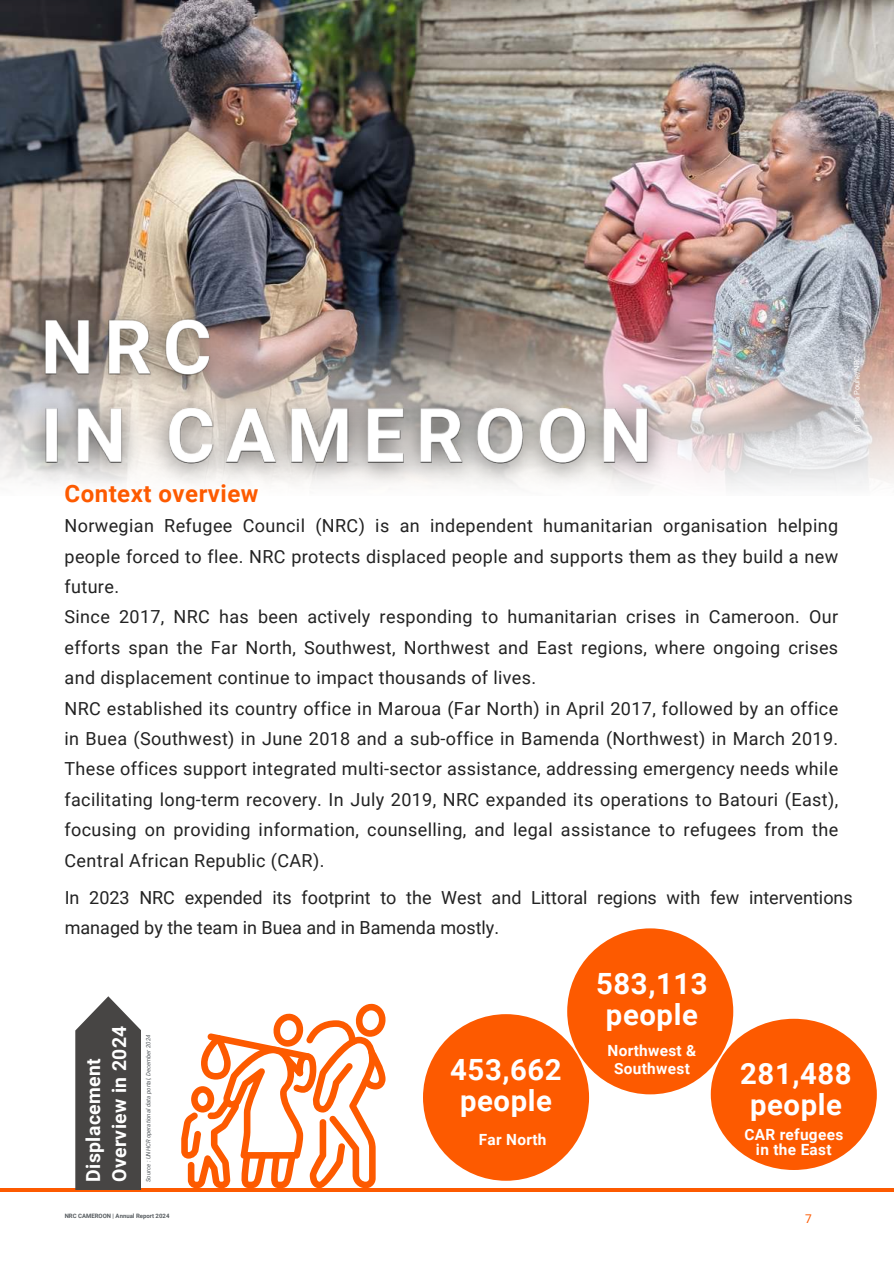
<style>
.page{position:relative;width:894px;height:1264px;background:#fff}
.page>*{position:absolute;margin:0;border:0;box-sizing:border-box;transform-origin:0 0}
.t1{font:700 29.25px/30.8px "Roboto";letter-spacing:.02em;color:#fff;text-align:center}
.t2{font:700 24px "Roboto";letter-spacing:.02em;color:#fd5a00}
.t3{font:700 19.35px/26.1px "Roboto";letter-spacing:.02em;color:#fff}
.t4{font:18px/30.3px "Roboto";letter-spacing:.02em;color:#222}
.t5{font:18px/30.3px "Roboto";color:#222}
.t6{font:700 15.45px/17.2px "Roboto";letter-spacing:.02em;color:#fff;text-align:center}
.t7{font:12px "Roboto";color:#fd5a00}
.t8{font:7.5px "Roboto";color:#fff}
.t9{font:italic 6px "Roboto";color:#555b5f}
.t10{font:700 6px "Roboto";color:#555b5f}
</style>
<div class="page">
<img style="left:0;top:0;width:893px;height:33px">
<hr style="left:0;top:1188px;width:893px;height:3px;background:#fd5a00">
<img style="left:0;top:33px;width:893px;height:456px">
<img style="left:12px;top:288px;width:683px;height:201px">
<svg style="left:181px;top:1003px;width:205px;height:185px"></svg>
<svg style="left:75px;top:996px;width:66px;height:193px;background:#595756"></svg>
<div style="left:423px;top:1014px;width:166px;height:166px;background:#fd5a00;border-radius:50%"></div>
<div style="left:567px;top:928px;width:166px;height:166px;background:#fd5a00;border-radius:50%"></div>
<div style="left:710px;top:1018px;width:166px;height:151px;background:#fd5a00;border-radius:50%"></div>
<p class="t8" style="left:851px;top:433px;width:79px;rotate:-90deg">(c) Patricia Pouhe/NRC</p>
<h2 class="t2" style="left:64px;top:477px;width:195px">Context overview</h2>
<p class="t4" style="left:64px;top:510px;width:775px">Norwegian Refugee Council (NRC) is an independent humanitarian organisation helping people forced to flee. NRC protects displaced people and supports them as they build a new future.<br>Since 2017, NRC has been actively responding to humanitarian crises in Cameroon. Our efforts span the Far North, Southwest, Northwest and East regions, where ongoing crises and displacement continue to impact thousands of lives.<br>NRC established its country office in Maroua (Far North) in April 2017, followed by an office in Buea (Southwest) in June 2018 and a sub-office in Bamenda (Northwest) in March 2019.<br>These offices support integrated multi-sector assistance, addressing emergency needs while facilitating long-term recovery. In July 2019, NRC expanded its operations to Batouri (East), focusing on providing information, counselling, and legal assistance to refugees from the Central African Republic (CAR).</p>
<p class="t5" style="left:65px;top:881px;width:789px">In 2023 NRC expended its footprint to the West and Littoral regions with few interventions managed by the team in Buea and in Bamenda mostly.</p>
<p class="t3" style="left:79px;top:1181px;width:158px;rotate:-90deg">Displacement<br>Overview in 2024</p>
<p class="t9" style="left:144px;top:1181px;width:149px;rotate:-90deg">Source : UNHCR operational data portal, December 2024</p>
<p class="t10" style="left:65px;top:1211px;width:106px">NRC CAMEROON | Annual Report 2024</p>
<h1 class="t1" style="left:450px;top:1052px;width:113px">453,662 people</h1>
<p class="t6" style="left:478px;top:1129px;width:69px">Far North</p>
<h1 class="t1" style="left:596px;top:967px;width:113px">583,113 people</h1>
<p class="t6" style="left:607px;top:1041px;width:90px">Northwest &amp;<br>Southwest</p>
<h1 class="t1" style="left:740px;top:1057px;width:113px">281,488 people</h1>
<p class="t6" style="left:744px;top:1126px;width:100px;line-height:14.9px">CAR refugees in the East</p>
<p class="t7" style="left:805px;top:1210px;width:8px">7</p>
</div>
